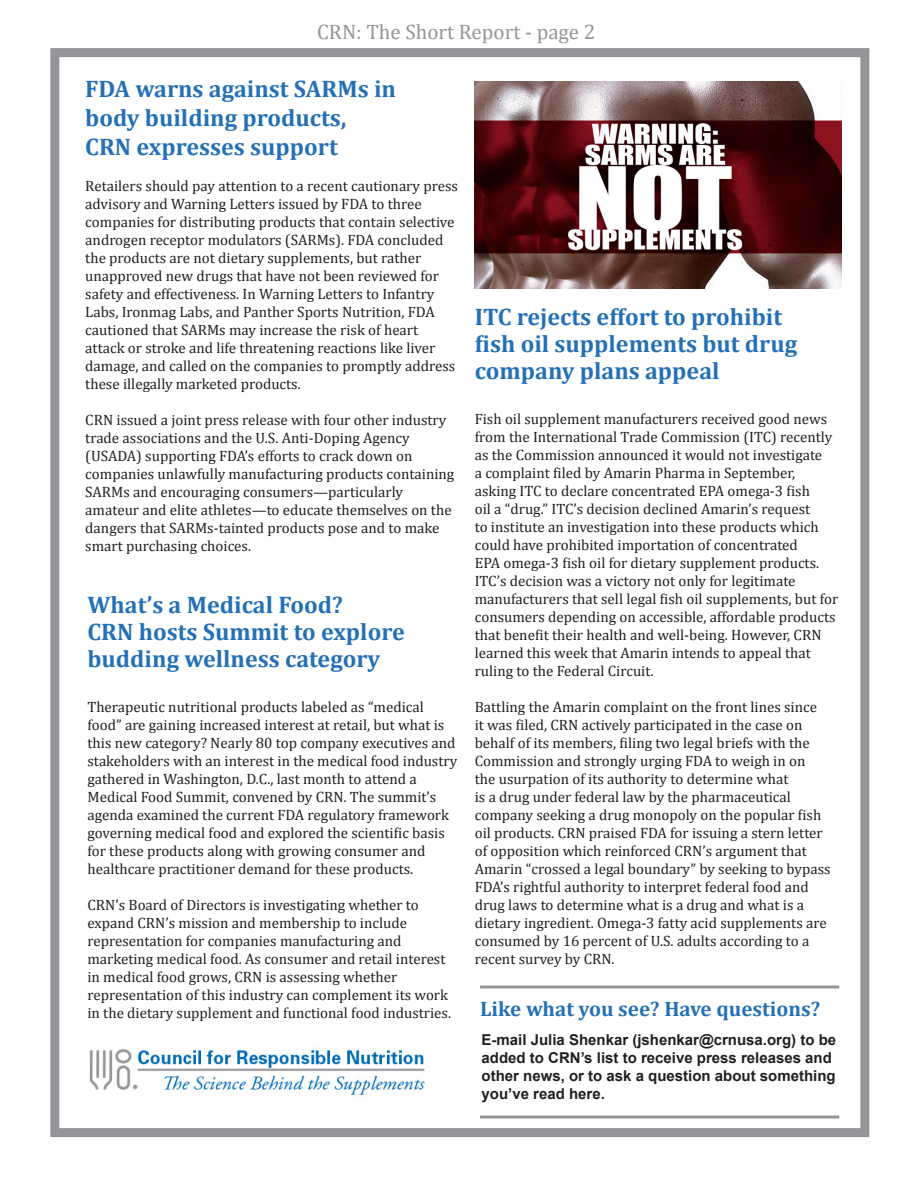
<style>
.page{position:relative;width:918px;height:1188px;background:#fff}
.page>*{position:absolute;margin:0;border:0;box-sizing:border-box;transform-origin:0 0}
.t1{font:700 24px/27px "Cambria";color:#2470b7}
.t2{font:700 21px "Cambria";color:#2470b7}
.t3{font:21px "Cambria";color:#939598}
.t4{font:15px/18px "Cambria";color:#231f20}
.t5{font:700 15px/18px "Arial";color:#231f20}
</style>
<div class="page">
<div style="left:50px;top:48px;width:819px;height:1089px;border:9px solid #939598"></div>
<img style="left:89px;top:1049px;width:336px;height:46px">
<hr style="left:480px;top:1116px;width:359px;height:3px;background:#939598">
<hr style="left:480px;top:986px;width:359px;height:2px;background:#939598">
<img style="left:475px;top:81px;width:367px;height:207px">
<p class="t3" style="left:317px;top:20px;width:280px">CRN: The Short Report - page 2</p>
<p class="t1" style="left:85px;top:74px;width:312px;line-height:28.8px">FDA warns against SARMs in body building products,<br>CRN expresses support</p>
<p class="t4" style="left:85px;top:177px;width:374px">Retailers should pay attention to a recent cautionary press advisory and Warning Letters issued by FDA to three companies for distributing products that contain selective androgen receptor modulators (SARMs). FDA concluded the products are not dietary supplements, but rather unapproved new drugs that have not been reviewed for safety and effectiveness. In Warning Letters to Infantry Labs, Ironmag Labs, and Panther Sports Nutrition, FDA cautioned that SARMs may increase the risk of heart attack or stroke and life threatening reactions like liver damage, and called on the companies to promptly address these illegally marketed products.</p>
<p class="t4" style="left:85px;top:411px;width:371px">CRN issued a joint press release with four other industry trade associations and the U.S. Anti-Doping Agency (USADA) supporting FDA’s efforts to crack down on companies unlawfully manufacturing products containing SARMs and encouraging consumers—particularly amateur and elite athletes—to educate themselves on the dangers that SARMs-tainted products pose and to make smart purchasing choices.</p>
<p class="t1" style="left:87px;top:590px;width:319px">What’s a Medical Food?<br>CRN hosts Summit to explore budding wellness category</p>
<p class="t4" style="left:87px;top:697px;width:371px">Therapeutic nutritional products labeled as “medical food” are gaining increased interest at retail, but what is this new category? Nearly 80 top company executives and stakeholders with an interest in the medical food industry gathered in Washington, D.C., last month to attend a Medical Food Summit, convened by CRN. The summit’s agenda examined the current FDA regulatory framework governing medical food and explored the scientific basis for these products along with growing consumer and healthcare practitioner demand for these products.</p>
<p class="t4" style="left:87px;top:895px;width:365px">CRN’s Board of Directors is investigating whether to expand CRN’s mission and membership to include representation for companies manufacturing and marketing medical food. As consumer and retail interest in medical food grows, CRN is assessing whether representation of this industry can complement its work in the dietary supplement and functional food industries.</p>
<p class="t1" style="left:475px;top:303px;width:324px">ITC rejects effort to prohibit fish oil supplements but drug company plans appeal</p>
<p class="t4" style="left:475px;top:410px;width:365px">Fish oil supplement manufacturers received good news from the International Trade Commission (ITC) recently as the Commission announced it would not investigate<br>a complaint filed by Amarin Pharma in September, asking ITC to declare concentrated EPA omega-3 fish<br>oil a “drug.” ITC’s decision declined Amarin’s request<br>to institute an investigation into these products which could have prohibited importation of concentrated<br>EPA omega-3 fish oil for dietary supplement products.<br>ITC’s decision was a victory not only for legitimate manufacturers that sell legal fish oil supplements, but for consumers depending on accessible, affordable products that benefit their health and well-being. However, CRN learned this week that Amarin intends to appeal that ruling to the Federal Circuit.</p>
<p class="t4" style="left:475px;top:698px;width:357px">Battling the Amarin complaint on the front lines since<br>it was filed, CRN actively participated in the case on behalf of its members, filing two legal briefs with the Commission and strongly urging FDA to weigh in on<br>the usurpation of its authority to determine what<br>is a drug under federal law by the pharmaceutical company seeking a drug monopoly on the popular fish oil products. CRN praised FDA for issuing a stern letter of opposition which reinforced CRN’s argument that Amarin “crossed a legal boundary” by seeking to bypass FDA’s rightful authority to interpret federal food and drug laws to determine what is a drug and what is a dietary ingredient. Omega-3 fatty acid supplements are consumed by 16 percent of U.S. adults according to a recent survey by CRN.</p>
<p class="t2" style="left:480px;top:994px;width:342px">Like what you see? Have questions?</p>
<p class="t5" style="left:482px;top:1031px;width:356px">E-mail Julia Shenkar (jshenkar@crnusa.org) to be added to CRN’s list to receive press releases and other news, or to ask a question about something you’ve read here.</p>
</div>
